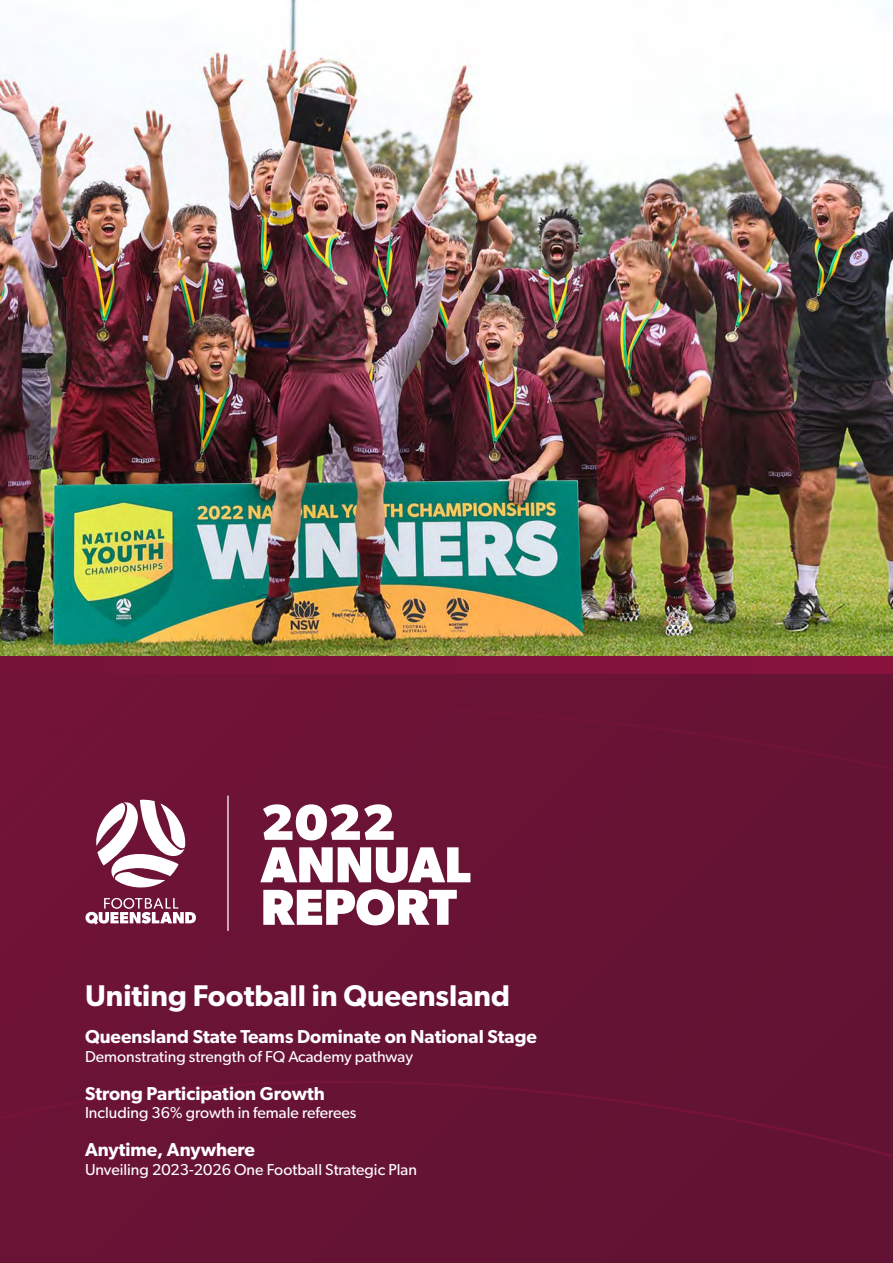
<style>
.page{position:relative;width:893px;height:1263px;background:#fff}
.page>*{position:absolute;margin:0;border:0;box-sizing:border-box;transform-origin:0 0}
.t1{font:700 50.7px/42.5px "Gibson";color:#fff}
.t2{font:600 30px "Gibson";color:#fff}
.t3{font:600 18.75px "Gibson";color:#fff}
.t4{font:15.9px "Gibson";color:#fff}
</style>
<div class="page">
<div style="left:0;top:673px;width:893px;height:590px;background:#681335"></div>
<img style="left:0;top:0;width:893px;height:656px">
<svg style="left:86px;top:898px;width:110px;height:26px"></svg>
<svg style="left:95px;top:799px;width:91px;height:90px"></svg>
<hr style="left:227px;top:796px;width:2px;height:135px;background:#fff">
<div style="left:0;top:656px;width:893px;height:17px;background:#7e133a"></div>
<h1 class="t1" style="left:261px;top:800px;width:212px">2022<br>ANNUAL<br>REPORT</h1>
<h2 class="t2" style="left:85px;top:978px;width:427px">Uniting Football in Queensland</h2>
<p class="t3" style="left:85px;top:1026px;width:453px">Queensland State Teams Dominate on National Stage</p>
<p class="t4" style="left:85px;top:1047px;width:329px">Demonstrating strength of FQ Academy pathway</p>
<p class="t3" style="left:85px;top:1082px;width:241px">Strong Participation Growth</p>
<p class="t4" style="left:85px;top:1103px;width:273px">Including 36% growth in female referees</p>
<p class="t3" style="left:85px;top:1138px;width:171px">Anytime, Anywhere</p>
<p class="t4" style="left:85px;top:1159px;width:333px">Unveiling 2023-2026 One Football Strategic Plan</p>
</div>
